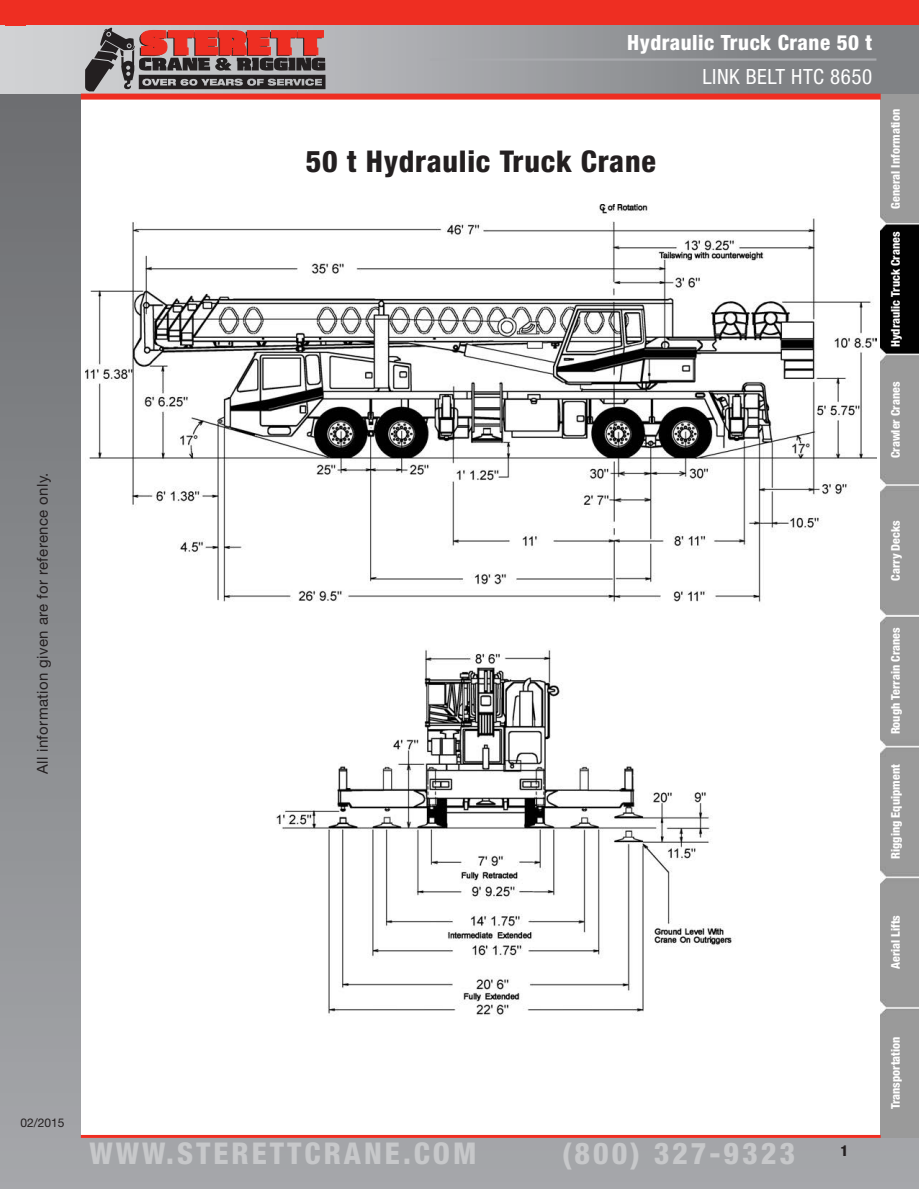
<style>
.page{position:relative;width:919px;height:1189px;background:#fff}
.page>*{position:absolute;margin:0;border:0;box-sizing:border-box;transform-origin:0 0}
.t1{font:800 condensed 30px "Helvetica Neue LT Pro";letter-spacing:.1em;color:#c7c8ca}
.t2{font:800 condensed 30px "Helvetica Neue LT Pro";letter-spacing:.025em;color:#231f20}
.t3{font:800 condensed 21px "Helvetica Neue LT Pro";letter-spacing:.025em;color:#fff}
.t4{font:condensed 21px "Helvetica Neue LT Pro";letter-spacing:.025em;color:#fff}
.t5{font:15px "Helvetica Neue LT Pro";letter-spacing:.025em;color:#231f20}
.t6{font:800 condensed 15px "Helvetica Neue LT Pro";color:#231f20}
.t7{font:800 condensed 12px "Helvetica Neue LT Pro";color:#fff}
.t8{font:12px "Helvetica Neue LT Pro";color:#231f20}
</style>
<div class="page">
<img style="left:0;top:94px;width:838px;height:1094px">
<div style="left:838px;top:1137px;width:80px;height:51px;background:#a4a6a9"></div>
<div style="left:81px;top:94px;width:837px;height:1043px;background:#fff"></div>
<img style="left:880px;top:94px;width:38px;height:1043px">
<div style="left:0;top:0;width:918px;height:26px;background:#ee2e22"></div>
<div style="left:0;top:26px;width:918px;height:68px;background:linear-gradient(to right,#d7d8da,#75787b)"></div>
<svg style="left:85px;top:28px;width:240px;height:63px;background:#926361"></svg>
<div style="left:81px;top:94px;width:799px;height:6px;background:#ee2e22"></div>
<hr style="left:429px;top:58px;width:447px;height:3px;background:#a8a9ad">
<hr style="left:81px;top:1134px;width:799px;height:3px;background:#ee2e22">
<div style="left:0;top:26px;width:26px;height:68px;background:#d1d2d4"></div>
<img style="left:85px;top:204px;width:791px;height:812px">
<p class="t5" style="left:33px;top:774px;width:303px;rotate:-90deg">All information given are for reference only.</p>
<h2 class="t3" style="left:627px;top:30px;width:246px">Hydraulic Truck Crane 50 t</h2>
<h2 class="t4" style="left:702px;top:64px;width:171px">LINK BELT HTC 8650</h2>
<h1 class="t2" style="left:306px;top:143px;width:351px">50 t Hydraulic Truck Crane</h1>
<p class="t7" style="left:888px;top:208px;width:101px;rotate:-90deg">General Information</p>
<p class="t7" style="left:888px;top:347px;width:117px;rotate:-90deg">Hydraulic Truck Cranes</p>
<p class="t7" style="left:888px;top:458px;width:78px;rotate:-90deg">Crawler Cranes</p>
<p class="t7" style="left:888px;top:580px;width:62px;rotate:-90deg">Carry Decks</p>
<p class="t7" style="left:888px;top:734px;width:108px;rotate:-90deg">Rough Terrain Cranes</p>
<p class="t7" style="left:888px;top:858px;width:96px;rotate:-90deg">Rigging Equipment</p>
<p class="t7" style="left:888px;top:969px;width:56px;rotate:-90deg">Aerial Lifts</p>
<p class="t8" style="left:21px;top:1115px;width:46px">02/2015</p>
<h1 class="t1" style="left:89px;top:1134px;width:388px">www.STERETTCRAnE.Com</h1>
<h1 class="t1" style="left:562px;top:1134px;width:234px">(800) 327-9323</h1>
<p class="t6" style="left:840px;top:1141px;width:9px">1</p>
<p class="t7" style="left:888px;top:1108px;width:74px;rotate:-90deg">Transportation</p>
</div>
